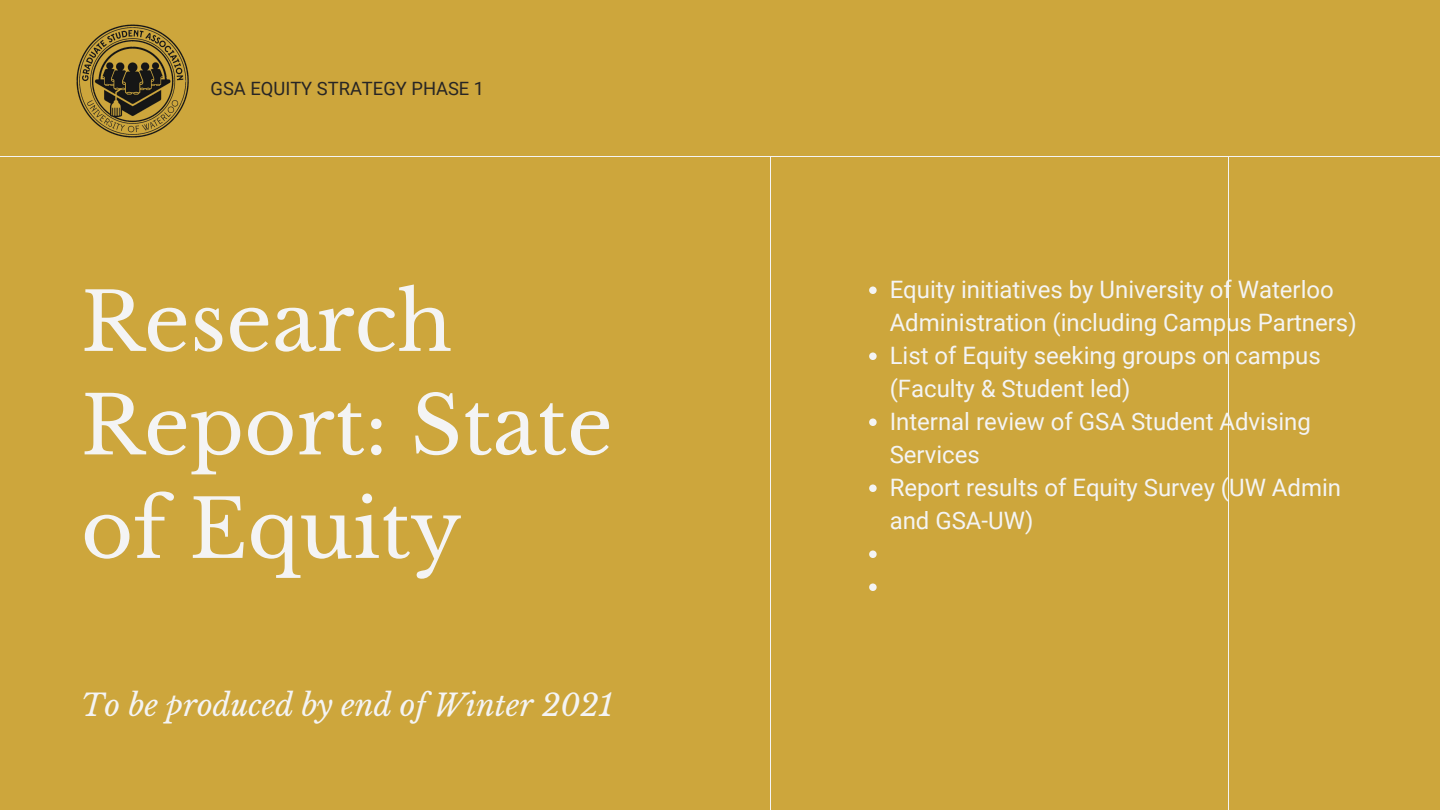
<style>
.page{position:relative;width:1440px;height:810px;background:#cda63c}
.page>*{position:absolute;margin:0;border:0;box-sizing:border-box;transform-origin:0 0}
.t1{font:80px/103.5px "Libre Baskerville";color:#f4f4f4}
.t2{font:italic 30px "Libre Baskerville";color:#f4f4f4}
.t3{font:24px/33px "Roboto";color:#f4f4f4}
.t4{font:18.4px "Roboto";color:#272525}
</style>
<div class="page">
<hr style="left:0;top:156px;width:1440px;height:1px;background:#f4f4f4">
<hr style="left:770px;top:156px;width:1px;height:654px;background:#f4f4f4">
<hr style="left:1228px;top:156px;width:1px;height:654px;background:#f4f4f4">
<img style="left:76px;top:24px;width:113px;height:114px">
<svg style="left:869px;top:287px;width:8px;height:7px"></svg>
<svg style="left:869px;top:353px;width:8px;height:7px"></svg>
<svg style="left:869px;top:419px;width:8px;height:7px"></svg>
<svg style="left:869px;top:485px;width:8px;height:7px"></svg>
<svg style="left:869px;top:551px;width:8px;height:7px"></svg>
<svg style="left:869px;top:584px;width:8px;height:7px"></svg>
<p class="t4" style="left:211px;top:78px;width:275px">GSA EQUITY STRATEGY PHASE 1</p>
<p class="t1" style="left:81px;top:271px;width:533px">Research<br>Report: State of Equity</p>
<p class="t2" style="left:81px;top:687px;width:534px">To be produced by end of Winter 2021</p>
<p class="t3" style="left:890px;top:273px;width:468px">Equity initiatives by University of Waterloo<br>Administration (including Campus Partners)</p>
<p class="t3" style="left:890px;top:339px;width:433px">List of Equity seeking groups on campus (Faculty &amp; Student led)</p>
<p class="t3" style="left:890px;top:405px;width:423px">Internal review of GSA Student Advising<br>Services</p>
<p class="t3" style="left:890px;top:471px;width:453px">Report results of Equity Survey (UW Admin and GSA-UW)</p>
</div>
